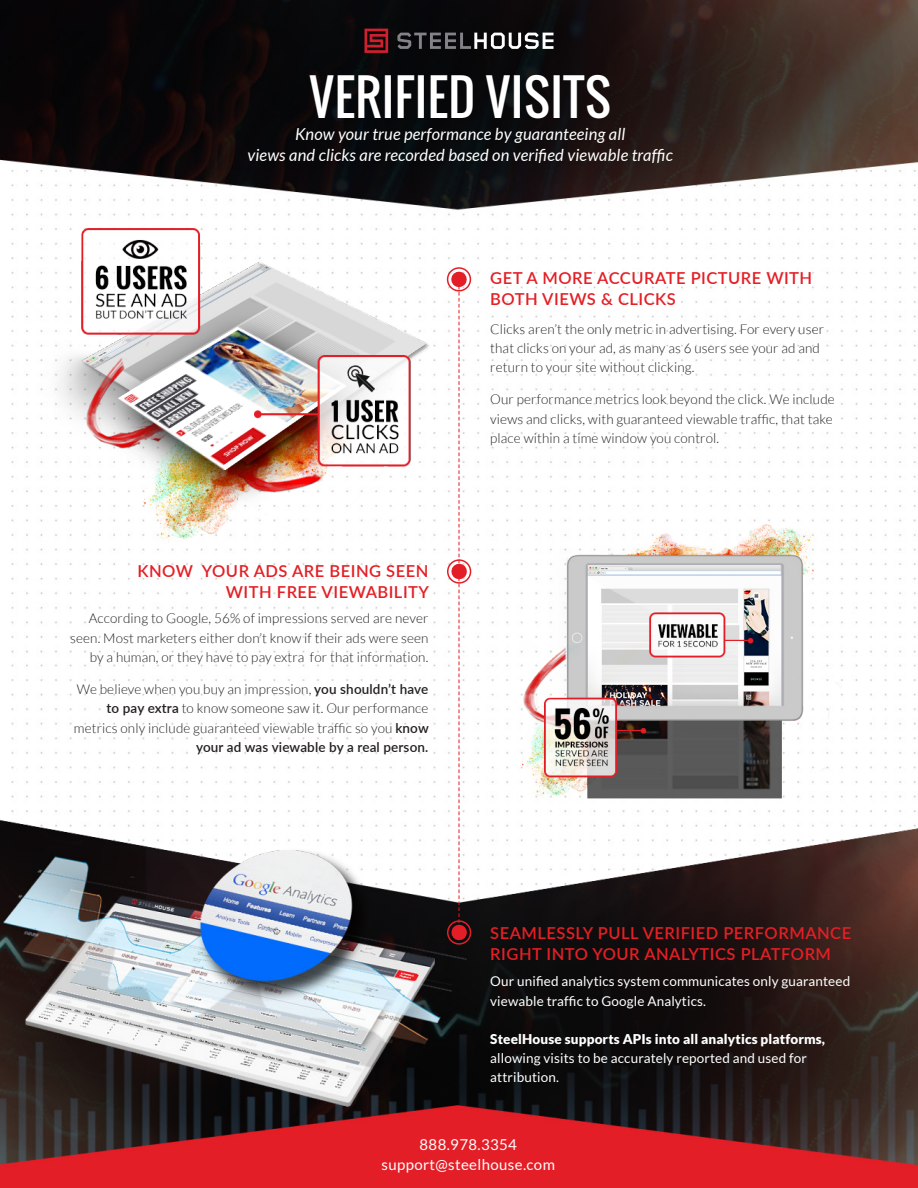
<style>
.page{position:relative;width:918px;height:1188px;background:#fff}
.page>*{position:absolute;margin:0;border:0;box-sizing:border-box;transform-origin:0 0}
.t1{font:48px "Oswald";letter-spacing:.01em;color:#fff}
.t2{font:600 16.5px/21px "Lato";letter-spacing:.03em;color:#e41f25}
.t3{font:italic 16.5px "Lato";letter-spacing:.01em;color:#fff}
.t4{font:15px "Lato";letter-spacing:.025em;color:#fff}
.t5{font:300 13.5px/19.2px "Lato";letter-spacing:.01em;color:#231f20;text-align:right}
.t6{font:13.5px/19.2px "Lato";letter-spacing:.01em;color:#fff}
.t7{font:900 13.5px "Lato";letter-spacing:.01em;color:#fff}
.s1{font-weight:600}
</style>
<div class="page">
<img style="left:0;top:0;width:918px;height:783px">
<svg style="left:397px;top:33px;width:157px;height:16px;background:#575759"></svg>
<svg style="left:364px;top:29px;width:24px;height:24px"></svg>
<img style="left:0;top:795px;width:918px;height:393px">
<div style="left:447px;top:559px;width:24px;height:25px;border:2px solid #e41e27;border-radius:50%"></div>
<div style="left:447px;top:920px;width:24px;height:25px;border:2px solid #e41e27;border-radius:50%"></div>
<div style="left:447px;top:267px;width:24px;height:25px;border:2px solid #e41e27;border-radius:50%"></div>
<svg style="left:450px;top:271px;width:18px;height:670px"></svg>
<img style="left:40px;top:217px;width:407px;height:338px">
<img style="left:502px;top:510px;width:339px;height:328px">
<p class="t1" style="left:310px;top:61px;width:303px">VERIFIED VISITS</p>
<p class="t3" style="left:295px;top:124px;width:332px">Know your true performance by guaranteeing all</p>
<p class="t3" style="left:247px;top:145px;width:427px">views and clicks are recorded based on verified viewable traffic</p>
<p class="t2" style="left:490px;top:267px;width:323px">GET A MORE ACCURATE PICTURE WITH<br>BOTH VIEWS &amp; CLICKS</p>
<p class="t2" style="left:137px;top:560px;width:292px">KNOW YOUR ADS ARE BEING SEEN</p>
<p class="t2" style="left:226px;top:581px;width:205px">WITH FREE VIEWABILITY</p>
<p class="t5" style="left:70px;top:609px;width:360px">According to Google, 56% of impressions served are never seen. Most marketers either don’t know if their ads were seen by a human, or they have to pay extra for that information.</p>
<p class="t5" style="left:74px;top:680px;width:356px">We believe when you buy an impression, <span class="s1">you shouldn’t have to pay extra</span> to know someone saw it. Our performance metrics only include guaranteed viewable traffic so you <span class="s1">know your ad was viewable by a real person.</span></p>
<p class="t5" style="left:490px;top:319px;width:335px;text-align:left">Clicks aren’t the only metric in advertising. For every user that clicks on your ad, as many as 6 users see your ad and return to your site without clicking.</p>
<p class="t5" style="left:490px;top:390px;width:346px;text-align:left">Our performance metrics look beyond the click. We include views and clicks, with guaranteed viewable traffic, that take place within a time window you control.</p>
<p class="t2" style="left:490px;top:922px;width:362px">SEAMLESSLY PULL VERIFIED PERFORMANCE<br>RIGHT INTO YOUR ANALYTICS PLATFORM</p>
<p class="t6" style="left:490px;top:972px;width:362px">Our unified analytics system communicates only guaranteed viewable traffic to Google Analytics.</p>
<p class="t7" style="left:490px;top:1031px;width:336px">SteelHouse supports APIs into all analytics platforms,</p>
<p class="t6" style="left:490px;top:1049px;width:318px">allowing visits to be accurately reported and used for</p>
<p class="t6" style="left:490px;top:1068px;width:70px">attribution.</p>
<p class="t4" style="left:420px;top:1136px;width:99px">888.978.3354</p>
<p class="t4" style="left:382px;top:1156px;width:175px">support@steelhouse.com</p>
</div>
